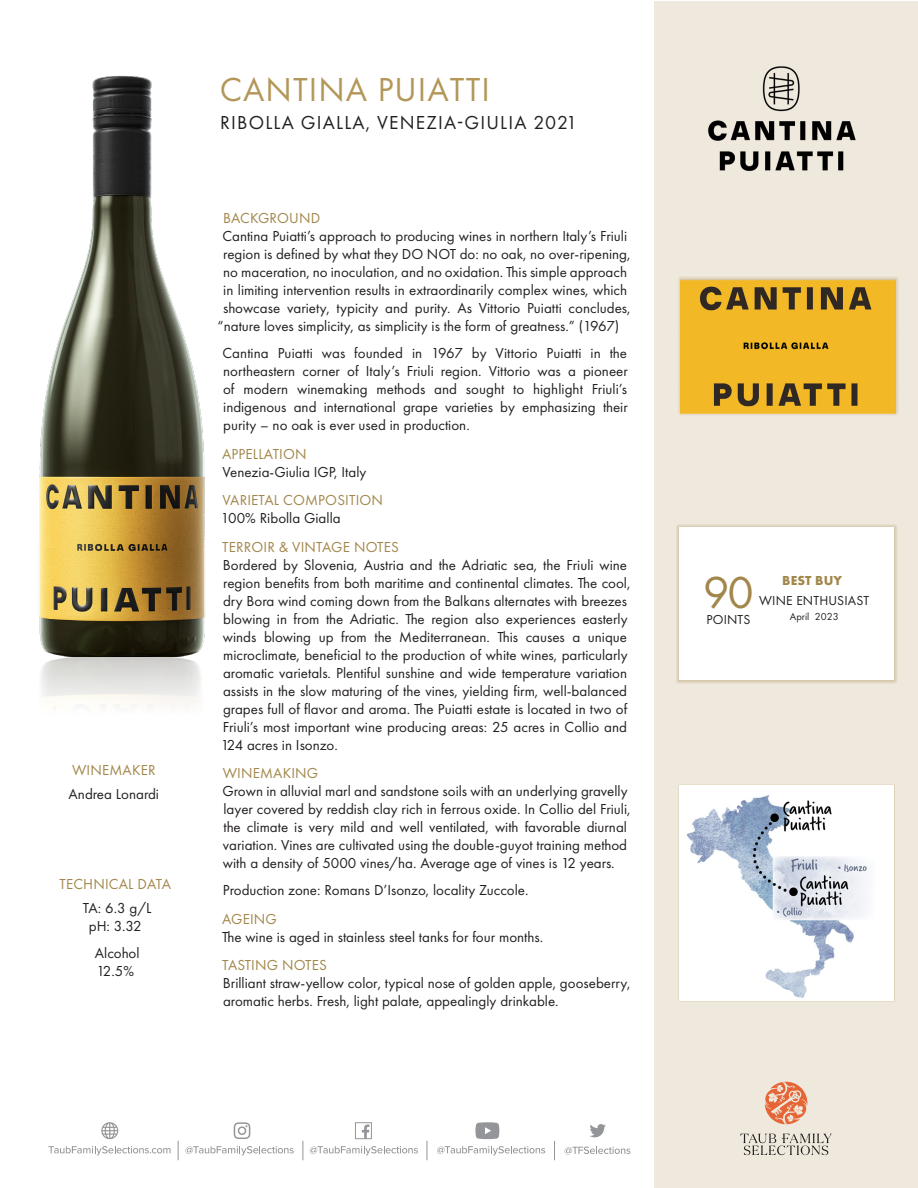
<style>
.page{position:relative;width:918px;height:1188px;background:#fff}
.page>*{position:absolute;margin:0;border:0;box-sizing:border-box;transform-origin:0 0}
.t1{font:46.5px "Futura PT";color:#a2874c}
._2_Producer_Name{font:34.5px "Futura PT";letter-spacing:.03em;color:#b39758}
._3_Wine_Name___Vint{font:19.5px "Futura PT";letter-spacing:.06em;color:#231f20}
._5_Body_Text{font:15px/18px "Futura PT";color:#231f20}
._4_Para_Header{font:15px "Futura PT";letter-spacing:.01em;color:#a2874c}
.Winemkr___Tech_body{font:15px/18px "Futura PT";color:#231f20;text-align:center}
.Winemkr___Tech_head{font:15px "Futura PT";letter-spacing:.01em;color:#a2874c}
.t2{font:13.5px "Futura PT";letter-spacing:.01em;color:#231f20}
.t3{font:700 13.5px "Futura PT";letter-spacing:.01em;color:#a2874c}
.t4{font:10.5px "Futura PT";color:#231f20}
</style>
<div class="page">
<div style="left:654px;top:1px;width:263px;height:1186px;background:#efe8dc"></div>
<img style="left:681px;top:276px;width:218px;height:139px">
<div style="left:676px;top:524px;width:221px;height:160px;background:#a2874c;opacity:.65"></div>
<div style="left:679px;top:527px;width:215px;height:153px;background:#fff"></div>
<div style="left:678px;top:784px;width:217px;height:218px;background:#fff"></div>
<img style="left:686px;top:795px;width:181px;height:203px">
<img style="left:38px;top:75px;width:168px;height:574px">
<img style="left:41px;top:649px;width:160px;height:56px">
<svg style="left:565px;top:1147px;width:66px;height:8px"></svg>
<svg style="left:48px;top:1146px;width:123px;height:9px"></svg>
<svg style="left:185px;top:1146px;width:109px;height:9px"></svg>
<svg style="left:310px;top:1146px;width:108px;height:9px"></svg>
<svg style="left:437px;top:1146px;width:108px;height:9px"></svg>
<svg style="left:554px;top:1141px;width:1px;height:19px"></svg>
<svg style="left:303px;top:1141px;width:1px;height:19px"></svg>
<svg style="left:178px;top:1141px;width:1px;height:19px"></svg>
<svg style="left:355px;top:1122px;width:17px;height:17px"></svg>
<svg style="left:234px;top:1122px;width:16px;height:17px"></svg>
<svg style="left:427px;top:1141px;width:1px;height:19px"></svg>
<svg style="left:590px;top:1124px;width:16px;height:13px"></svg>
<svg style="left:101px;top:1122px;width:17px;height:17px"></svg>
<svg style="left:475px;top:1122px;width:24px;height:17px"></svg>
<svg style="left:740px;top:1134px;width:92px;height:21px"></svg>
<svg style="left:765px;top:1082px;width:43px;height:42px"></svg>
<img style="left:708px;top:66px;width:148px;height:105px">
<p class="Winemkr___Tech_head" style="left:72px;top:761px;width:85px">WINEMAKER</p>
<p class="Winemkr___Tech_body" style="left:69px;top:785px;width:92px">Andrea Lonardi</p>
<p class="Winemkr___Tech_head" style="left:60px;top:875px;width:113px">TECHNICAL DATA</p>
<p class="Winemkr___Tech_body" style="left:83px;top:899px;width:70px">TA: 6.3 g/L pH: 3.32</p>
<p class="Winemkr___Tech_body" style="left:95px;top:944px;width:46px;text-align:left">Alcohol<br>12.5%</p>
<p class="_2_Producer_Name" style="left:220px;top:69px;width:272px">CANTINA PUIATTI</p>
<p class="_3_Wine_Name___Vint" style="left:220px;top:111px;width:359px">RIBOLLA GIALLA, VENEZIA-GIULIA 2021</p>
<p class="_4_Para_Header" style="left:223px;top:209px;width:99px">BACKGROUND</p>
<p class="_5_Body_Text" style="left:222px;top:227px;width:406px">Cantina Puiatti’s approach to producing wines in northern Italy’s Friuli</p>
<p class="_5_Body_Text" style="left:223px;top:245px;width:409px">region is defined by what they DO NOT do: no oak, no over-ripening,</p>
<p class="_5_Body_Text" style="left:223px;top:263px;width:405px">no maceration, no inoculation, and no oxidation. This simple approach</p>
<p class="_5_Body_Text" style="left:223px;top:281px;width:405px">in limiting intervention results in extraordinarily complex wines, which</p>
<p class="_5_Body_Text" style="left:223px;top:299px;width:409px">showcase variety, typicity and purity. As Vittorio Puiatti concludes,</p>
<p class="_5_Body_Text" style="left:218px;top:317px;width:403px">“nature loves simplicity, as simplicity is the form of greatness.” (1967)</p>
<p class="_5_Body_Text" style="left:222px;top:344px;width:407px;text-align:justify">Cantina Puiatti was founded in 1967 by Vittorio Puiatti in the northeastern corner of Italy’s Friuli region. Vittorio was a pioneer of modern winemaking methods and sought to highlight Friuli’s indigenous and international grape varieties by emphasizing their purity – no oak is ever used in production.</p>
<p class="_4_Para_Header" style="left:222px;top:445px;width:86px">APPELLATION</p>
<p class="_5_Body_Text" style="left:222px;top:463px;width:145px">Venezia-Giulia IGP, Italy</p>
<p class="_4_Para_Header" style="left:223px;top:491px;width:162px">VARIETAL COMPOSITION</p>
<p class="_5_Body_Text" style="left:221px;top:509px;width:121px">100% Ribolla Gialla</p>
<p class="_4_Para_Header" style="left:222px;top:538px;width:178px">TERROIR &amp; VINTAGE NOTES</p>
<p class="_5_Body_Text" style="left:221px;top:556px;width:411px">Bordered by Slovenia, Austria and the Adriatic sea, the Friuli wine region benefits from both maritime and continental climates. The cool, dry Bora wind coming down from the Balkans alternates with breezes blowing in from the Adriatic. The region also experiences easterly winds blowing up from the Mediterranean. This causes a unique microclimate, beneficial to the production of white wines, particularly aromatic varietals. Plentiful sunshine and wide temperature variation assists in the slow maturing of the vines, yielding firm, well-balanced grapes full of flavor and aroma. The Puiatti estate is located in two of Friuli’s most important wine producing areas: 25 acres in Collio and 124 acres in Isonzo.</p>
<p class="_4_Para_Header" style="left:223px;top:764px;width:97px">WINEMAKING</p>
<p class="_5_Body_Text" style="left:222px;top:782px;width:410px">Grown in alluvial marl and sandstone soils with an underlying gravelly layer covered by reddish clay rich in ferrous oxide. In Collio del Friuli, the climate is very mild and well ventilated, with favorable diurnal variation. Vines are cultivated using the double-guyot training method with a density of 5000 vines/ha. Average age of vines is 12 years.</p>
<p class="_5_Body_Text" style="left:223px;top:881px;width:307px">Production zone: Romans D’Isonzo, locality Zuccole.</p>
<p class="_4_Para_Header" style="left:222px;top:910px;width:56px">AGEING</p>
<p class="_5_Body_Text" style="left:222px;top:928px;width:323px">The wine is aged in stainless steel tanks for four months.</p>
<p class="_4_Para_Header" style="left:222px;top:956px;width:106px">TASTING NOTES</p>
<p class="_5_Body_Text" style="left:223px;top:974px;width:409px">Brilliant straw-yellow color, typical nose of golden apple, gooseberry, aromatic herbs. Fresh, light palate, appealingly drinkable.</p>
<p class="t3" style="left:782px;top:572px;width:61px">BEST BUY</p>
<p class="t1" style="left:703px;top:565px;width:52px">90</p>
<p class="t2" style="left:707px;top:612px;width:45px">POINTS</p>
<p class="t2" style="left:759px;top:592px;width:112px">WINE ENTHUSIAST</p>
<p class="t4" style="left:790px;top:610px;width:50px">April 2023</p>
</div>
